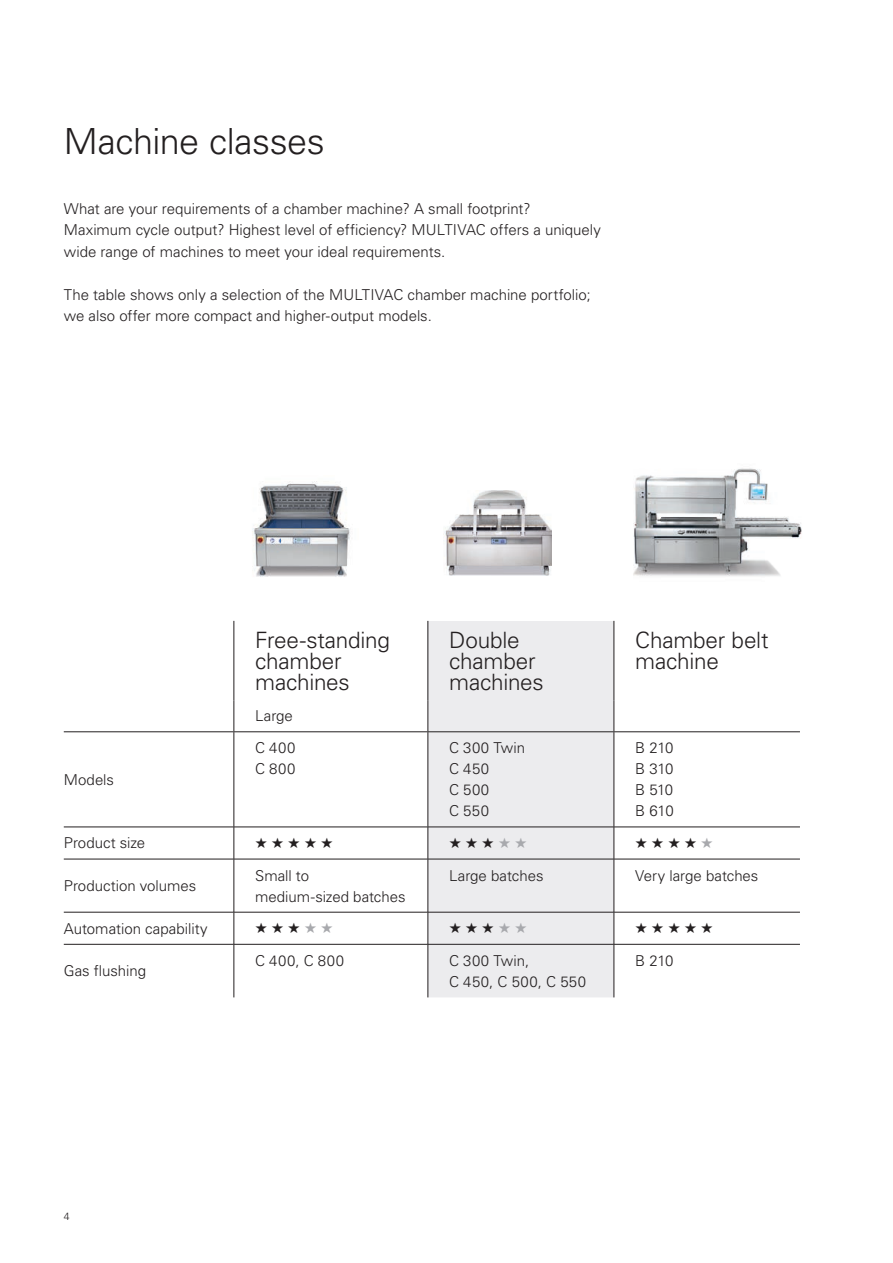
<style>
.page{position:relative;width:893px;height:1263px;background:#fff}
.page>*{position:absolute;margin:0;border:0;box-sizing:border-box;transform-origin:0 0}
.t1{font:300 36px "Univers LT Pro";letter-spacing:-.01em;color:#231f20}
.t2{font:300 22.5px/21px "Univers LT Pro";letter-spacing:-.01em;color:#231f20}
.t3{font:300 15px/21px "Univers LT Pro";color:#231f20}
.t4{font:300 15px/21px "Univers LT Pro";letter-spacing:.025em;color:#231f20}
.t5{font:15px "Zapf Dingbats";color:#231f20}
.t6{font:300 10.5px "Univers LT Pro";color:#231f20}
.s1{color:#a8a9ad}
</style>
<div class="page">
<img style="left:252px;top:481px;width:98px;height:96px">
<img style="left:633px;top:468px;width:169px;height:108px">
<img style="left:443px;top:490px;width:109px;height:85px">
<div style="left:428px;top:621px;width:186px;height:79px;background:#ececee"></div>
<div style="left:429px;top:700px;width:185px;height:297px;background:#ececee"></div>
<hr style="left:234px;top:621px;width:1px;height:79px;background:#231f20">
<hr style="left:614px;top:621px;width:1px;height:79px;background:#231f20">
<hr style="left:64px;top:827px;width:170px;height:1px;background:#231f20">
<hr style="left:234px;top:827px;width:194px;height:1px;background:#231f20">
<hr style="left:428px;top:827px;width:186px;height:1px;background:#231f20">
<hr style="left:614px;top:827px;width:186px;height:1px;background:#231f20">
<hr style="left:64px;top:912px;width:170px;height:1px;background:#231f20">
<hr style="left:234px;top:912px;width:194px;height:1px;background:#231f20">
<hr style="left:428px;top:912px;width:186px;height:1px;background:#231f20">
<hr style="left:614px;top:912px;width:186px;height:1px;background:#231f20">
<hr style="left:234px;top:700px;width:1px;height:31px;background:#231f20">
<hr style="left:234px;top:732px;width:1px;height:95px;background:#231f20">
<hr style="left:428px;top:621px;width:1px;height:79px;background:#231f20">
<hr style="left:614px;top:700px;width:1px;height:31px;background:#231f20">
<hr style="left:614px;top:732px;width:1px;height:95px;background:#231f20">
<hr style="left:234px;top:827px;width:1px;height:32px;background:#231f20">
<hr style="left:234px;top:859px;width:1px;height:53px;background:#231f20">
<hr style="left:614px;top:827px;width:1px;height:32px;background:#231f20">
<hr style="left:614px;top:859px;width:1px;height:53px;background:#231f20">
<hr style="left:234px;top:912px;width:1px;height:32px;background:#231f20">
<hr style="left:428px;top:732px;width:1px;height:95px;background:#231f20">
<hr style="left:428px;top:827px;width:1px;height:32px;background:#231f20">
<hr style="left:428px;top:859px;width:1px;height:53px;background:#231f20">
<hr style="left:428px;top:912px;width:1px;height:32px;background:#231f20">
<hr style="left:428px;top:944px;width:1px;height:53px;background:#231f20">
<hr style="left:614px;top:912px;width:1px;height:32px;background:#231f20">
<hr style="left:428px;top:700px;width:1px;height:31px;background:#231f20">
<hr style="left:234px;top:944px;width:1px;height:53px;background:#231f20">
<hr style="left:614px;top:944px;width:1px;height:53px;background:#231f20">
<hr style="left:64px;top:731px;width:170px;height:1px;background:#231f20">
<hr style="left:234px;top:731px;width:194px;height:1px;background:#231f20">
<hr style="left:428px;top:731px;width:186px;height:1px;background:#231f20">
<hr style="left:614px;top:731px;width:186px;height:1px;background:#231f20">
<hr style="left:64px;top:944px;width:170px;height:1px;background:#231f20">
<hr style="left:234px;top:944px;width:194px;height:1px;background:#231f20">
<hr style="left:428px;top:944px;width:186px;height:1px;background:#231f20">
<hr style="left:614px;top:944px;width:186px;height:1px;background:#231f20">
<hr style="left:64px;top:859px;width:170px;height:1px;background:#231f20">
<hr style="left:234px;top:859px;width:194px;height:1px;background:#231f20">
<hr style="left:428px;top:859px;width:186px;height:1px;background:#231f20">
<hr style="left:614px;top:859px;width:186px;height:1px;background:#231f20">
<h1 class="t1" style="left:64px;top:120px;width:262px">Machine classes</h1>
<p class="t3" style="left:64px;top:198px;width:539px;line-height:21.5px">What are your requirements of a chamber machine? A small footprint?<br>Maximum cycle output? Highest level of efficiency? MULTIVAC offers a uniquely wide range of machines to meet your ideal requirements.</p>
<p class="t3" style="left:64px;top:284px;width:528px;line-height:21.5px">The table shows only a selection of the MULTIVAC chamber machine portfolio; we also offer more compact and higher-output models.</p>
<p class="t3" style="left:64px;top:769px;width:52px">Models</p>
<h2 class="t2" style="left:255px;top:630px;width:136px">Free-standing chamber machines</h2>
<h2 class="t2" style="left:449px;top:630px;width:96px">Double chamber machines</h2>
<h2 class="t2" style="left:635px;top:630px;width:135px">Chamber belt machine</h2>
<p class="t3" style="left:255px;top:705px;width:39px">Large</p>
<p class="t3" style="left:255px;top:738px;width:42px">C 400<br>C 800</p>
<p class="t4" style="left:449px;top:738px;width:77px">C 300 Twin<br>C 450<br>C 500<br>C 550</p>
<p class="t3" style="left:635px;top:738px;width:40px;text-align:justify">B 210<br>B 310<br>B 510<br>B 610</p>
<p class="t3" style="left:64px;top:833px;width:83px">Product size</p>
<p class="t5" style="left:255px;top:836px;width:79px">★ ★ ★ ★ ★</p>
<p class="t5" style="left:449px;top:836px;width:79px">★ ★ ★ <span class="s1">★ ★</span></p>
<p class="t5" style="left:635px;top:836px;width:79px">★ ★ ★ ★ <span class="s1">★</span></p>
<p class="t3" style="left:64px;top:875px;width:134px">Production volumes</p>
<p class="t3" style="left:255px;top:865px;width:152px">Small to medium-sized batches</p>
<p class="t3" style="left:449px;top:865px;width:96px">Large batches</p>
<p class="t3" style="left:635px;top:865px;width:125px">Very large batches</p>
<p class="t3" style="left:64px;top:918px;width:145px">Automation capability</p>
<p class="t5" style="left:255px;top:921px;width:79px">★ ★ ★ <span class="s1">★ ★</span></p>
<p class="t5" style="left:449px;top:921px;width:79px">★ ★ ★ <span class="s1">★ ★</span></p>
<p class="t5" style="left:635px;top:921px;width:79px">★ ★ ★ ★ ★</p>
<p class="t3" style="left:64px;top:961px;width:84px">Gas flushing</p>
<p class="t3" style="left:255px;top:950px;width:90px">C 400, C 800</p>
<p class="t4" style="left:449px;top:950px;width:138px">C 300 Twin,<br>C 450, C 500, C 550</p>
<p class="t3" style="left:635px;top:950px;width:40px">B 210</p>
<p class="t6" style="left:64px;top:1211px;width:7px">4</p>
</div>
